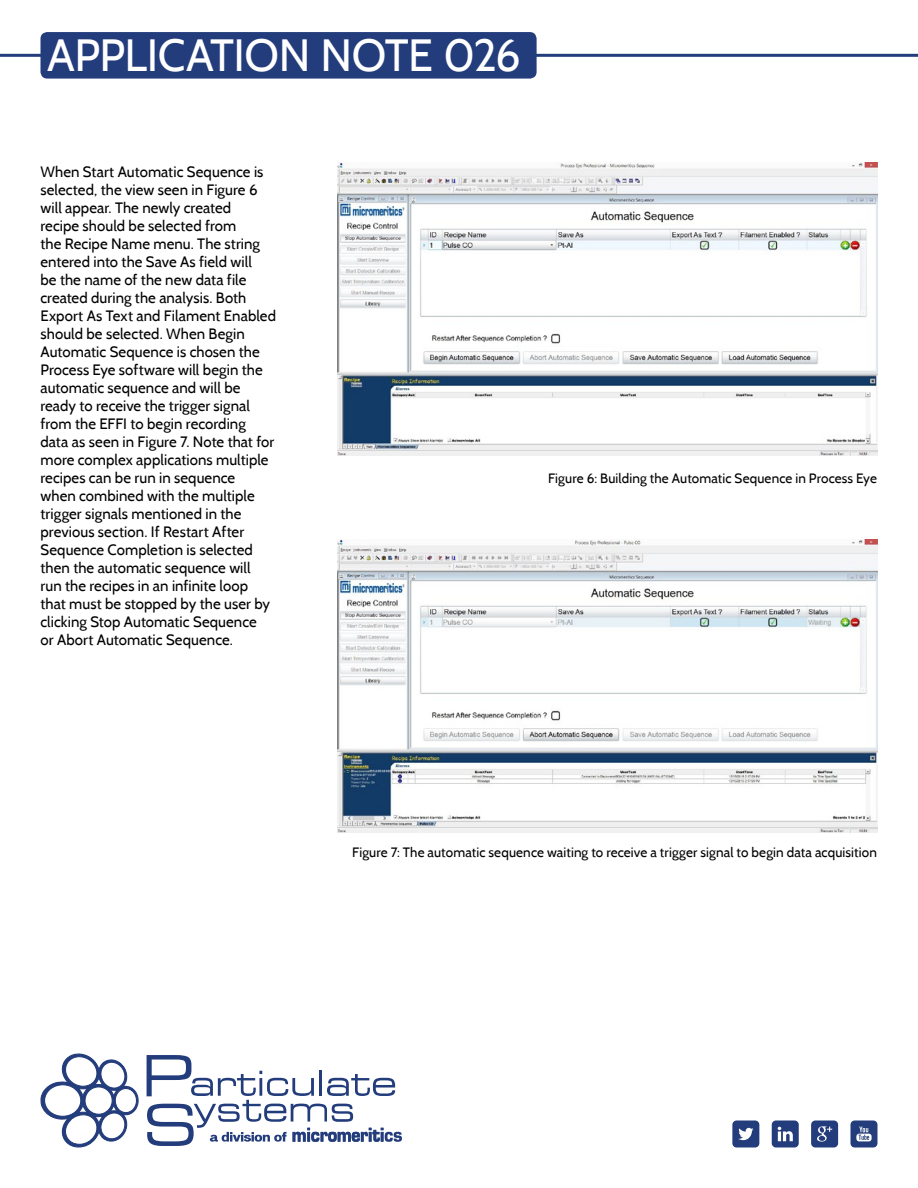
<style>
.page{position:relative;width:918px;height:1188px;background:#fff}
.page>*{position:absolute;margin:0;border:0;box-sizing:border-box;transform-origin:0 0}
.t1{font:45px "Cabin";letter-spacing:-.015em;color:#fff}
.t2{font:15px/18px "Cabin";letter-spacing:.005em;color:#000}
.t3{font:13.5px "Cabin";letter-spacing:.01em;color:#000}
</style>
<div class="page">
<hr style="left:0;top:54px;width:918px;height:3px;background:#233c7b">
<div style="left:40px;top:32px;width:497px;height:47px;background:#233c7b;border-radius:7px"></div>
<svg style="left:732px;top:1120px;width:27px;height:28px"></svg>
<svg style="left:772px;top:1120px;width:27px;height:28px"></svg>
<svg style="left:811px;top:1120px;width:27px;height:28px"></svg>
<svg style="left:850px;top:1120px;width:28px;height:28px"></svg>
<svg style="left:40px;top:1053px;width:99px;height:95px"></svg>
<svg style="left:147px;top:1055px;width:255px;height:91px"></svg>
<img style="left:338px;top:163px;width:540px;height:292px">
<img style="left:338px;top:540px;width:540px;height:292px">
<h1 class="t1" style="left:47px;top:28px;width:475px">APPLICATION NOTE 026</h1>
<p class="t2" style="left:40px;top:163px;width:237px">When Start Automatic Sequence is selected, the view seen in Figure 6 will appear. The newly created<br>recipe should be selected from<br>the Recipe Name menu. The string entered into the Save As field will<br>be the name of the new data file created during the analysis. Both<br>Export As Text and Filament Enabled should be selected. When Begin<br>Automatic Sequence is chosen the<br>Process Eye software will begin the automatic sequence and will be ready to receive the trigger signal from the EFFI to begin recording data as seen in Figure 7. Note that for more complex applications multiple recipes can be run in sequence<br>when combined with the multiple trigger signals mentioned in the previous section. If Restart After<br>Sequence Completion is selected then the automatic sequence will<br>run the recipes in an infinite loop that must be stopped by the user by clicking Stop Automatic Sequence<br>or Abort Automatic Sequence.</p>
<p class="t3" style="left:548px;top:470px;width:330px">Figure 6: Building the Automatic Sequence in Process Eye</p>
<p class="t3" style="left:352px;top:844px;width:526px">Figure 7: The automatic sequence waiting to receive a trigger signal to begin data acquisition</p>
</div>
